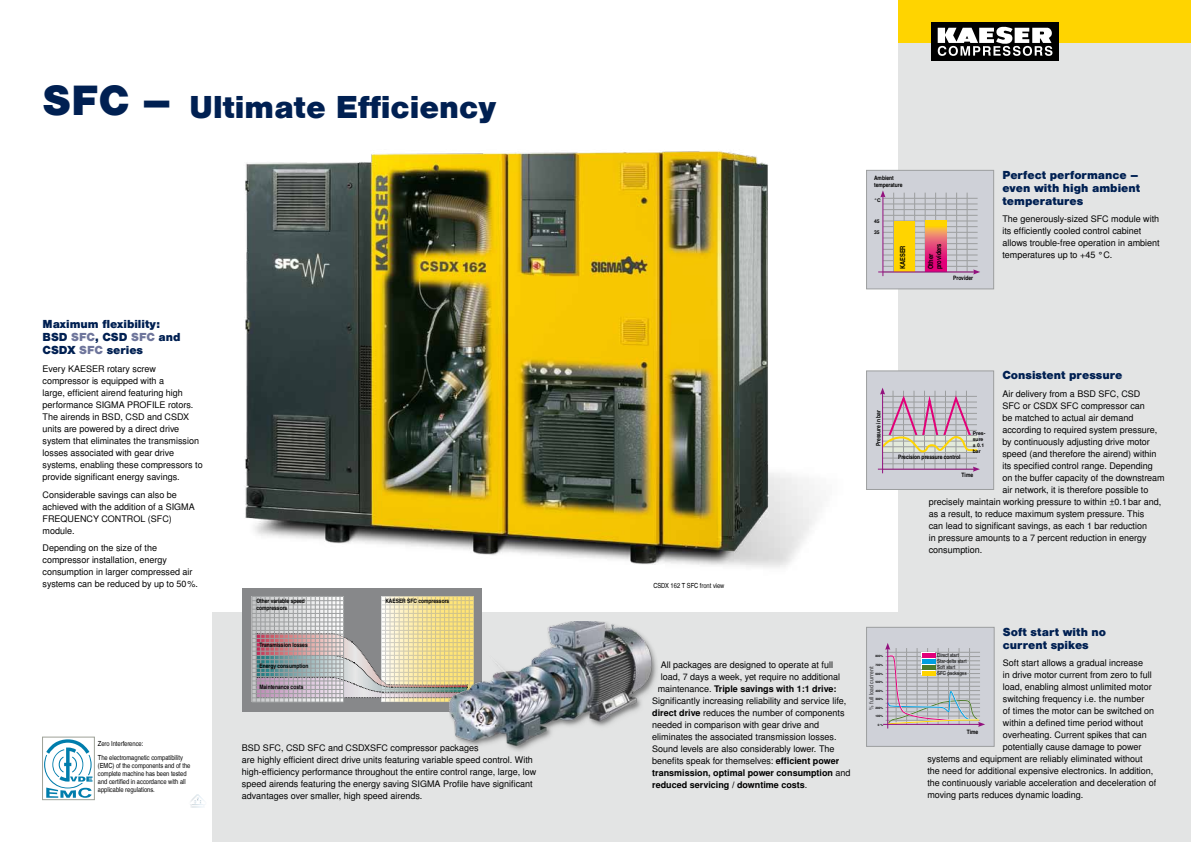
<style>
.page{position:relative;width:1191px;height:842px;background:#fff}
.page>*{position:absolute;margin:0;border:0;box-sizing:border-box;transform-origin:0 0}
.t1{font:900 40px "Nimbus San L";color:#002052}
.t2{font:900 30px "Nimbus San L";color:#002052}
.t3{font:900 11px/13px "Nimbus San L";color:#002052}
.t4{font:9px/12px "Nimbus San L";color:#000}
.t5{font:700 9px "Nimbus San L";color:#000}
.t6{font:7px/8px "Nimbus San L Reg Con";color:#000}
.t7{font:7px/8px "Nimbus San L Bol Con";color:#000}
.t8{font:6px/7px "Nimbus San L Bol Con";color:#000}
.t9{font:6px "Nimbus San L Bol Con";color:#58585a}
.t10{font:5.5px/6px "Nimbus San L Reg Con";color:#000}
.t11{font:700 5px/6px "Nimbus San L";color:#000}
.t12{font:700 3px "Nimbus San L";color:#000}
.s1{color:#6e759b}
.s2{font-weight:400}
.s3{font-weight:700}
</style>
<div class="page">
<div style="left:213px;top:612px;width:978px;height:230px;background:#e3e4e4"></div>
<img style="left:245px;top:151px;width:577px;height:461px">
<div style="left:899px;top:0;width:292px;height:842px;background:#e3e4e4"></div>
<div style="left:866px;top:627px;width:128px;height:120px;background:#cfd1d8;border:1px solid #9c9e9f"></div>
<hr style="left:887px;top:648px;width:1px;height:80px;background:#93117e">
<hr style="left:883px;top:724px;width:96px;height:1px;background:#93117e">
<svg style="left:885px;top:643px;width:100px;height:84px"></svg>
<div style="left:899px;top:0;width:292px;height:43px;background:#ffd400"></div>
<div style="left:931px;top:22px;width:127px;height:39px;background:#000"></div>
<svg style="left:937px;top:26px;width:115px;height:30px"></svg>
<div style="left:866px;top:371px;width:128px;height:119px;background:#cfd1d8;border:1px solid #9c9e9f"></div>
<hr style="left:882px;top:393px;width:1px;height:80px;background:#93117e">
<hr style="left:878px;top:469px;width:96px;height:1px;background:#93117e">
<svg style="left:880px;top:388px;width:100px;height:84px"></svg>
<div style="left:866px;top:170px;width:128px;height:119px;background:#cfd1d8;border:1px solid #9c9e9f"></div>
<hr style="left:882px;top:196px;width:1px;height:80px;background:#93117e">
<hr style="left:878px;top:271px;width:96px;height:1px;background:#93117e">
<svg style="left:880px;top:190px;width:100px;height:84px"></svg>
<svg style="left:44px;top:739px;width:48px;height:59px"></svg>
<div style="left:42px;top:737px;width:53px;height:63px;border:1px solid #9ea298"></div>
<div style="left:242px;top:588px;width:239px;height:123px;background:#87888a"></div>
<img style="left:252px;top:596px;width:222px;height:107px">
<img style="left:450px;top:621px;width:207px;height:130px">
<svg style="left:190px;top:794px;width:15px;height:14px"></svg>
<h1 class="t1" style="left:43px;top:75px;width:130px">SFC –</h1>
<h2 class="t2" style="left:189px;top:88px;width:309px">Ultimate Efficiency</h2>
<p class="t3" style="left:43px;top:318px;width:140px">Maximum flexibility:<br>BSD <span class="s1">SFC</span>, CSD <span class="s1">SFC</span> and<br>CSDX <span class="s1">SFC</span> series</p>
<p class="t4" style="left:43px;top:363px;width:162px">Every KAESER rotary screw compressor is equipped with a<br>large, efficient airend featuring high performance SIGMA PROFILE rotors.<br>The airends in BSD, CSD and CSDX units are powered by a direct drive system that eliminates the transmission losses associated with gear drive systems, enabling these compressors to provide significant energy savings.</p>
<p class="t4" style="left:43px;top:489px;width:154px">Considerable savings can also be achieved with the addition of a SIGMA<br>FREQUENCY CONTROL (SFC) module.</p>
<p class="t4" style="left:43px;top:542px;width:157px">Depending on the size of the compressor installation, energy consumption in larger compressed air systems can be reduced by up to 50%.</p>
<p class="t6" style="left:98px;top:737px;width:87px;line-height:13.7px">Zero Interference:<br>The electromagnetic compatibility</p>
<p class="t6" style="left:98px;top:761px;width:94px">(EMC) of the components and of the complete machine has been tested and certified in accordance with all applicable regulations.</p>
<p class="t8" style="left:256px;top:597px;width:50px">Other variable speed compressors</p>
<p class="t8" style="left:385px;top:597px;width:65px">KAESER SFC compressors</p>
<p class="t8" style="left:259px;top:641px;width:50px">Transmission losses</p>
<p class="t8" style="left:259px;top:663px;width:50px">Energy consumption</p>
<p class="t8" style="left:259px;top:684px;width:45px">Maintenance costs</p>
<p class="t4" style="left:242px;top:742px;width:296px">BSD SFC, CSD SFC and CSDXSFC compressor packages<br>are highly efficient direct drive units featuring variable speed control. With high-efficiency performance throughout the entire control range, large, low speed airends featuring the energy saving SIGMA Profile have significant advantages over smaller, high speed airends.</p>
<p class="t8" style="left:874px;top:175px;width:30px">Ambient temperature</p>
<p class="t11" style="left:874px;top:198px;width:8px">°C</p>
<p class="t11" style="left:874px;top:218px;width:7px">45</p>
<p class="t11" style="left:874px;top:229px;width:7px">35</p>
<p class="t7" style="left:899px;top:269px;width:25px;rotate:-90deg">KAESER</p>
<p class="t7" style="left:927px;top:269px;width:28px;rotate:-90deg">Other providers</p>
<p class="t8" style="left:953px;top:274px;width:21px">Provider</p>
<p class="t3" style="left:1002px;top:168px;width:139px">Perfect performance – even with high ambient temperatures</p>
<p class="t4" style="left:1002px;top:213px;width:159px">The generously-sized SFC module with its efficiently cooled control cabinet allows trouble-free operation in ambient temperatures up to +45 °C.</p>
<p class="t6" style="left:653px;top:582px;width:73px">CSDX 162 T SFC front view</p>
<p class="t4" style="left:660px;top:659px;width:174px">All packages are designed to operate at full</p>
<p class="t4" style="left:660px;top:671px;width:181px">load, 7 days a week, yet require no additional</p>
<p class="t5" style="left:657px;top:683px;width:180px"><span class="s2">maintenance.</span> Triple savings with 1:1 drive:</p>
<p class="t4" style="left:652px;top:695px;width:195px">Significantly increasing reliability and service life,</p>
<p class="t4" style="left:652px;top:707px;width:194px"><span class="s3">direct drive</span> reduces the number of components</p>
<p class="t4" style="left:652px;top:719px;width:168px">needed in comparison with gear drive and</p>
<p class="t4" style="left:652px;top:731px;width:186px">eliminates the associated transmission losses.</p>
<p class="t4" style="left:652px;top:743px;width:184px">Sound levels are also considerably lower. The</p>
<p class="t4" style="left:652px;top:755px;width:189px">benefits speak for themselves: <span class="s3">efficient power</span></p>
<p class="t5" style="left:652px;top:767px;width:200px">transmission, optimal power consumption <span class="s2">and</span></p>
<p class="t5" style="left:652px;top:779px;width:157px">reduced servicing / downtime costs<span class="s2">.</span></p>
<p class="t8" style="left:875px;top:446px;width:37px;rotate:-90deg">Pressure in bar</p>
<p class="t3" style="left:1002px;top:369px;width:121px">Consistent pressure</p>
<p class="t4" style="left:1002px;top:388px;width:139px">Air delivery from a BSD SFC, CSD</p>
<p class="t4" style="left:1002px;top:400px;width:144px">SFC or CSDX SFC compressor can</p>
<p class="t4" style="left:1002px;top:412px;width:132px">be matched to actual air demand</p>
<p class="t4" style="left:1002px;top:424px;width:156px">according to required system pressure,</p>
<p class="t4" style="left:1002px;top:436px;width:149px">by continuously adjusting drive motor</p>
<p class="t4" style="left:1002px;top:448px;width:156px">speed (and therefore the airend) within</p>
<p class="t4" style="left:1002px;top:460px;width:152px">its specified control range. Depending</p>
<p class="t4" style="left:1002px;top:472px;width:164px">on the buffer capacity of the downstream</p>
<p class="t4" style="left:1002px;top:484px;width:147px">air network, it is therefore possible to</p>
<p class="t4" style="left:928px;top:496px;width:234px">precisely maintain working pressure to within ±0.1bar and,</p>
<p class="t4" style="left:928px;top:508px;width:217px">as a result, to reduce maximum system pressure. This</p>
<p class="t4" style="left:928px;top:520px;width:220px">can lead to significant savings, as each 1 bar reduction</p>
<p class="t4" style="left:928px;top:532px;width:219px">in pressure amounts to a 7 percent reduction in energy</p>
<p class="t4" style="left:928px;top:544px;width:55px">consumption.</p>
<p class="t11" style="left:972px;top:430px;width:14px">Pres&shy;sure ± 0.1 bar</p>
<p class="t11" style="left:968px;top:437px;width:23px">Pressure ± 0.1<br>bar</p>
<p class="t8" style="left:961px;top:472px;width:13px">Time</p>
<p class="t8" style="left:898px;top:453px;width:64px">Precision pressure control</p>
<p class="t11" style="left:912px;top:455px;width:41px">Consistent pres-</p>
<p class="t12" style="left:875px;top:654px;width:9px">800%</p>
<p class="t12" style="left:875px;top:663px;width:9px">700%</p>
<p class="t12" style="left:875px;top:672px;width:9px">600%</p>
<p class="t12" style="left:875px;top:680px;width:9px">500%</p>
<p class="t12" style="left:875px;top:689px;width:9px">400%</p>
<p class="t12" style="left:875px;top:697px;width:9px">300%</p>
<p class="t12" style="left:875px;top:706px;width:9px">200%</p>
<p class="t12" style="left:875px;top:714px;width:9px">100%</p>
<p class="t12" style="left:878px;top:723px;width:7px">0 %</p>
<p class="t9" style="left:867px;top:710px;width:44px;rotate:-90deg">% full load current</p>
<p class="t3" style="left:1003px;top:625px;width:105px">Soft start with no current spikes</p>
<p class="t4" style="left:1003px;top:657px;width:142px">Soft start allows a gradual increase</p>
<p class="t4" style="left:1003px;top:669px;width:150px">in drive motor current from zero to full</p>
<p class="t4" style="left:1003px;top:681px;width:150px">load, enabling almost unlimited motor</p>
<p class="t4" style="left:1003px;top:693px;width:143px">switching frequency i.e. the number</p>
<p class="t4" style="left:1003px;top:705px;width:153px">of times the motor can be switched on</p>
<p class="t4" style="left:1003px;top:717px;width:142px">within a defined time period without</p>
<p class="t4" style="left:1003px;top:729px;width:145px">overheating. Current spikes that can</p>
<p class="t4" style="left:1003px;top:741px;width:140px">potentially cause damage to power</p>
<p class="t4" style="left:927px;top:753px;width:217px">systems and equipment are reliably eliminated without</p>
<p class="t4" style="left:927px;top:765px;width:227px">the need for additional expensive electronics. In addition,</p>
<p class="t4" style="left:927px;top:777px;width:230px">the continuously variable acceleration and deceleration of</p>
<p class="t4" style="left:927px;top:789px;width:158px">moving parts reduces dynamic loading.</p>
<p class="t10" style="left:937px;top:652px;width:31px">Direct start<br>Star-delta start<br>Soft start<br>SFC packages</p>
<p class="t8" style="left:967px;top:728px;width:13px">Time</p>
</div>
